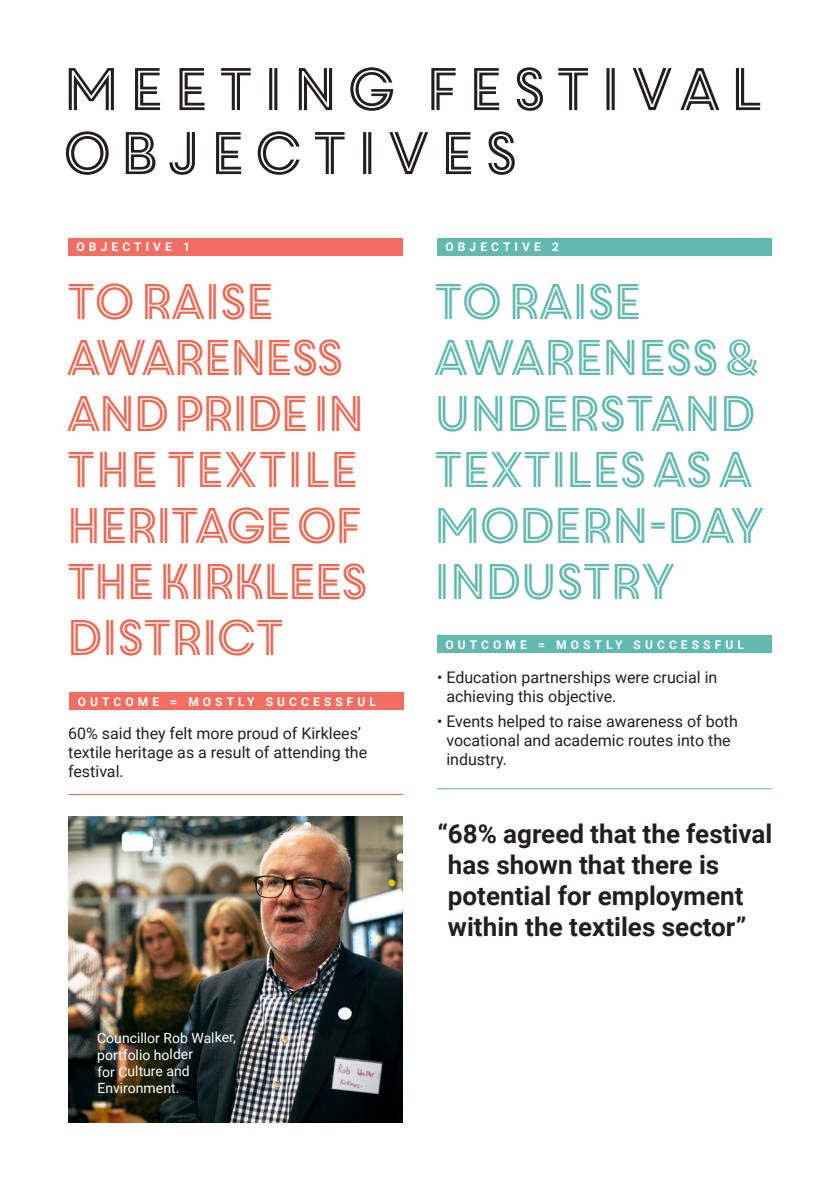
<style>
.page{position:relative;width:840px;height:1191px;background:#fff}
.page>*{position:absolute;margin:0;border:0;box-sizing:border-box;transform-origin:0 0}
.t1{font:60px/64px "Core Circus 2 D Double";color:#231f20;scale:.95 1}
.t2{font:50px/56px "Core Circus 2 D Double";letter-spacing:-.22em;color:#ee6853;scale:.95 1}
.t3{font:50px/56px "Core Circus 2 D Double";letter-spacing:-.2em;color:#62b9b0;scale:.95 1}
.t4{font:700 26px/31.2px "Roboto";color:#231f20}
.t5{font:16px/19.2px "Roboto";color:#231f20}
.t6{font:14px/16.8px "Roboto";letter-spacing:-.005em;color:#fff}
.t7{font:700 12px "Roboto";letter-spacing:.34em;color:#fff}
</style>
<div class="page">
<div style="left:68px;top:238px;width:335px;height:17px;background:#f26e62"></div>
<div style="left:69px;top:692px;width:335px;height:17px;background:#f26e62"></div>
<div style="left:437px;top:636px;width:334px;height:17px;background:#62b9b0"></div>
<div style="left:437px;top:238px;width:334px;height:17px;background:#62b9b0"></div>
<hr style="left:437px;top:788px;width:334px;height:1px;background:#62b9b0">
<hr style="left:68px;top:794px;width:335px;height:1px;background:#ee6853">
<hr style="left:69px;top:835px;width:335px;height:1px;background:#62b9b0">
<img style="left:68px;top:816px;width:335px;height:307px">
<p class="t1" style="left:58px;top:54px;width:747px">MEETING FESTIVAL<br>OBJECTIVES</p>
<p class="t7" style="left:77px;top:238px;width:115px">OBJECTIVE 1</p>
<p class="t7" style="left:445px;top:238px;width:115px">OBJECTIVE 2</p>
<p class="t2" style="left:62px;top:271px;width:327px">TO RAISE<br>AWARENESS<br>AND PRIDE IN<br>THE TEXTILE<br>HERITAGE OF<br>THE KIRKLEES<br>DISTRICT</p>
<p class="t3" style="left:429px;top:271px;width:358px">TO RAISE<br>AWARENESS &amp;<br>UNDERSTAND<br>TEXTILES AS A<br>MODERN-DAY<br>INDUSTRY</p>
<p class="t7" style="left:445px;top:636px;width:300px">OUTCOME = MOSTLY SUCCESSFUL</p>
<p class="t7" style="left:78px;top:693px;width:300px">OUTCOME = MOSTLY SUCCESSFUL</p>
<p class="t5" style="left:68px;top:722px;width:300px">60% said they felt more proud of Kirklees’ textile heritage as a result of attending the festival.</p>
<p class="t6" style="left:97px;top:1028px;width:140px">Councillor Rob Walker, portfolio holder<br>for Culture and<br>Environment.</p>
<p class="t5" style="left:446px;top:667px;width:272px;text-indent:-9px">• Education partnerships were crucial in achieving this objective.</p>
<p class="t5" style="left:446px;top:711px;width:293px;text-indent:-9px">• Events helped to raise awareness of both vocational and academic routes into the industry.</p>
<p class="t4" style="left:447px;top:816px;width:325px;text-indent:-11px">“68% agreed that the festival has shown that there is potential for employment within the textiles sector”</p>
</div>
